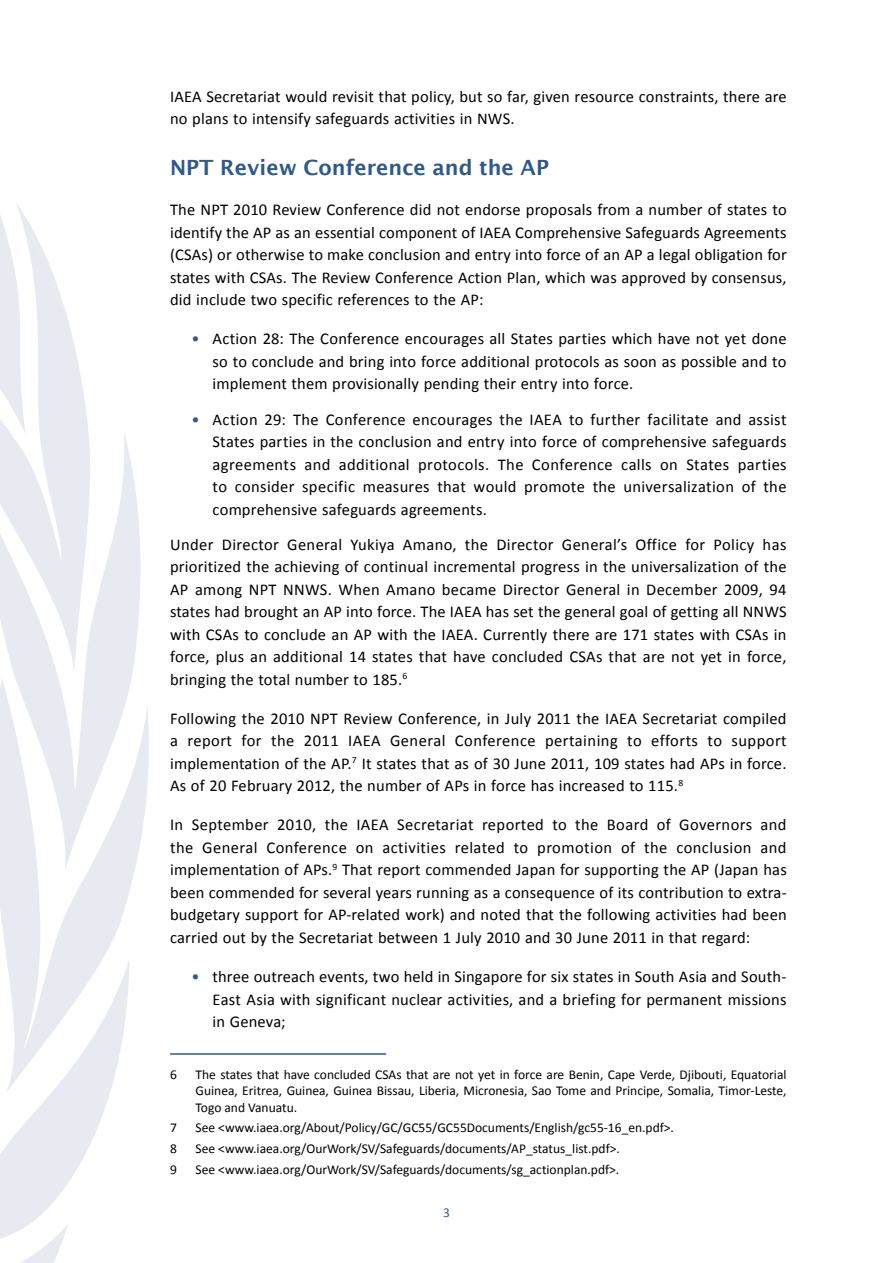
<style>
.page{position:relative;width:893px;height:1263px;background:#fff}
.page>*{position:absolute;margin:0;border:0;box-sizing:border-box;transform-origin:0 0}
.headline{font:600 21px "Lucida Sans";color:#2d5a8c}
.Resource_Para{font:16.5px/22.5px "Calibri";letter-spacing:.01em;color:#000;text-align:justify}
.bullet_para{font:16.5px/22.5px "Calibri";letter-spacing:.01em;color:#000;text-align:justify}
.note{font:16.5px/22.5px "Calibri";letter-spacing:.01em;color:#000}
.note-2{font:13.5px/16.2px "Calibri";color:#000;text-align:justify}
.link{font:13.5px "Calibri";color:#2d5a8c}
.s1{color:#2d5a8c}
</style>
<div class="page">
<svg style="left:92px;top:1093px;width:18px;height:47px"></svg>
<svg style="left:92px;top:706px;width:57px;height:387px"></svg>
<svg style="left:92px;top:433px;width:53px;height:438px;fill:#e8eaf1"></svg>
<svg style="left:0;top:205px;width:92px;height:1058px"></svg>
<hr style="left:170px;top:1053px;width:216px;height:2px;background:#2d5a8c">
<p class="note" style="left:170px;top:84px;width:618px">IAEA Secretariat would revisit that policy, but so far, given resource constraints, there are no plans to intensify safeguards activities in NWS.</p>
<p class="headline" style="left:170px;top:155px;width:380px">NPT Review Conference and the AP</p>
<p class="Resource_Para" style="left:170px;top:198px;width:618px">The NPT 2010 Review Conference did not endorse proposals from a number of states to identify the AP as an essential component of IAEA Comprehensive Safeguards Agreements (CSAs) or otherwise to make conclusion and entry into force of an AP a legal obligation for states with CSAs. The Review Conference Action Plan, which was approved by consensus, did include two specific references to the AP:</p>
<p class="bullet_para" style="left:213px;top:327px;width:575px;text-indent:-21px"><span class="s1">•</span> Action 28: The Conference encourages all States parties which have not yet done so to conclude and bring into force additional protocols as soon as possible and to implement them provisionally pending their entry into force.</p>
<p class="bullet_para" style="left:213px;top:407px;width:576px;text-indent:-21px"><span class="s1">•</span> Action 29: The Conference encourages the IAEA to further facilitate and assist States parties in the conclusion and entry into force of comprehensive safeguards agreements and additional protocols. The Conference calls on States parties to consider specific measures that would promote the universalization of the comprehensive safeguards agreements.</p>
<p class="Resource_Para" style="left:170px;top:532px;width:618px">Under Director General Yukiya Amano, the Director General’s Office for Policy has prioritized the achieving of continual incremental progress in the universalization of the AP among NPT NNWS. When Amano became Director General in December 2009, 94 states had brought an AP into force. The IAEA has set the general goal of getting all NNWS with CSAs to conclude an AP with the IAEA. Currently there are 171 states with CSAs in force, plus an additional 14 states that have concluded CSAs that are not yet in force, bringing the total number to 185.<sup>6</sup></p>
<p class="Resource_Para" style="left:170px;top:706px;width:618px">Following the 2010 NPT Review Conference, in July 2011 the IAEA Secretariat compiled a report for the 2011 IAEA General Conference pertaining to efforts to support implementation of the AP.<sup>7</sup> It states that as of 30 June 2011, 109 states had APs in force.<br>As of 20 February 2012, the number of APs in force has increased to 115.<sup>8</sup></p>
<p class="Resource_Para" style="left:170px;top:813px;width:618px">In September 2010, the IAEA Secretariat reported to the Board of Governors and the General Conference on activities related to promotion of the conclusion and implementation of APs.<sup>9</sup> That report commended Japan for supporting the AP (Japan has been commended for several years running as a consequence of its contribution to extra&shy;budgetary support for AP-related work) and noted that the following activities had been carried out by the Secretariat between 1 July 2010 and 30 June 2011 in that regard:</p>
<p class="bullet_para" style="left:213px;top:964px;width:575px;text-indent:-21px"><span class="s1">•</span> three outreach events, two held in Singapore for six states in South Asia and South-East Asia with significant nuclear activities, and a briefing for permanent missions in Geneva;</p>
<p class="note-2" style="left:170px;top:1066px;width:8px">6</p>
<p class="note-2" style="left:196px;top:1066px;width:593px">The states that have concluded CSAs that are not yet in force are Benin, Cape Verde, Djibouti, Equatorial Guinea, Eritrea, Guinea, Guinea Bissau, Liberia, Micronesia, Sao Tome and Principe, Somalia, Timor-Leste, Togo and Vanuatu.</p>
<p class="note-2" style="left:170px;top:1119px;width:8px">7</p>
<p class="note-2" style="left:196px;top:1119px;width:480px">See &lt;www.iaea.org/About/Policy/GC/GC55/GC55Documents/English/gc55-16_en.pdf&gt;.</p>
<p class="note-2" style="left:170px;top:1140px;width:8px">8</p>
<p class="note-2" style="left:196px;top:1140px;width:426px">See &lt;www.iaea.org/OurWork/SV/Safeguards/documents/AP_status_list.pdf&gt;.</p>
<p class="note-2" style="left:170px;top:1160px;width:8px">9</p>
<p class="note-2" style="left:196px;top:1160px;width:425px">See &lt;www.iaea.org/OurWork/SV/Safeguards/documents/sg_actionplan.pdf&gt;.</p>
<p class="link" style="left:443px;top:1204px;width:8px">3</p>
</div>
